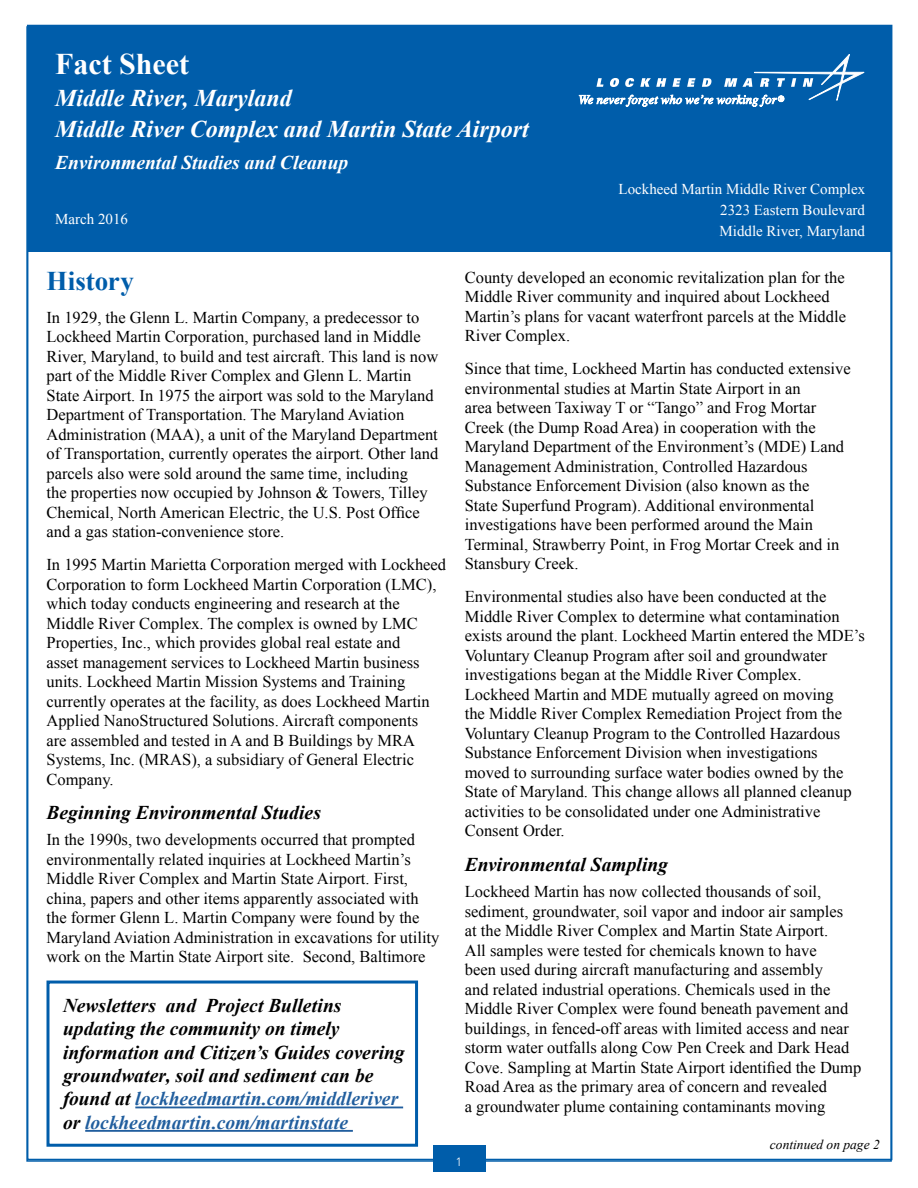
<style>
.page{position:relative;width:918px;height:1188px;background:#fff}
.page>*{position:absolute;margin:0;border:0;box-sizing:border-box;transform-origin:0 0}
.t1{font:700 30px "Times New Roman";color:#fff}
.t2{font:700 27px "Times New Roman";color:#005daa}
.t3{font:italic 700 24px/31.5px "Times New Roman";color:#fff}
.t4{font:italic 700 19.5px/23.4px "Times New Roman";letter-spacing:.005em;color:#000}
.t5{font:italic 700 19.5px "Times New Roman";color:#fff}
.t6{font:16.5px/19.5px "Times New Roman";color:#000}
.t7{font:15px/21px "Times New Roman";color:#fff;text-align:justify}
.t8{font:italic 13.5px "Times New Roman";color:#000}
.t9{font:300 12px "Avenir";color:#fff}
.s1{color:#215e9e}
</style>
<div class="page">
<div style="left:27px;top:26px;width:865px;height:226px;background:#005daa"></div>
<svg style="left:579px;top:54px;width:286px;height:52px"></svg>
<hr style="left:135px;top:1107px;width:268px;height:1px;background:#215e9e">
<hr style="left:85px;top:1130px;width:268px;height:2px;background:#215e9e">
<div style="left:47px;top:981px;width:371px;height:166px;border:3px solid #005daa"></div>
<div style="left:433px;top:1145px;width:52px;height:27px;background:#005daa"></div>
<h1 class="t1" style="left:55px;top:44px;width:136px">Fact Sheet</h1>
<h3 class="t3" style="left:55px;top:81px;width:475px">Middle River, Maryland<br>Middle River Complex and Martin State Airport</h3>
<p class="t5" style="left:55px;top:149px;width:295px">Environmental Studies and Cleanup</p>
<p class="t7" style="left:55px;top:209px;width:74px">March 2016</p>
<p class="t7" style="left:720px;top:178px;width:147px;text-indent:-101px">Lockheed Martin Middle River Complex 2323 Eastern Boulevard Middle River, Maryland</p>
<h2 class="t2" style="left:47px;top:262px;width:89px">History</h2>
<p class="t6" style="left:47px;top:307px;width:393px">In 1929, the Glenn L. Martin Company, a predecessor to Lockheed Martin Corporation, purchased land in Middle River, Maryland, to build and test aircraft. This land is now part of the Middle River Complex and Glenn L. Martin State Airport. In 1975 the airport was sold to the Maryland Department of Transportation. The Maryland Aviation Administration (MAA), a unit of the Maryland Department of Transportation, currently operates the airport. Other land parcels also were sold around the same time, including<br>the properties now occupied by Johnson &amp; Towers, Tilley Chemical, North American Electric, the U.S. Post Office and a gas station-convenience store.</p>
<p class="t6" style="left:47px;top:555px;width:401px">In 1995 Martin Marietta Corporation merged with Lockheed Corporation to form Lockheed Martin Corporation (LMC), which today conducts engineering and research at the Middle River Complex. The complex is owned by LMC Properties, Inc., which provides global real estate and<br>asset management services to Lockheed Martin business units. Lockheed Martin Mission Systems and Training currently operates at the facility, as does Lockheed Martin Applied NanoStructured Solutions. Aircraft components<br>are assembled and tested in A and B Buildings by MRA Systems, Inc. (MRAS), a subsidiary of General Electric Company.</p>
<p class="t4" style="left:47px;top:800px;width:276px">Beginning Environmental Studies</p>
<p class="t6" style="left:47px;top:830px;width:394px">In the 1990s, two developments occurred that prompted environmentally related inquiries at Lockheed Martin’s Middle River Complex and Martin State Airport. First, china, papers and other items apparently associated with the former Glenn L. Martin Company were found by the Maryland Aviation Administration in excavations for utility work on the Martin State Airport site. Second, Baltimore</p>
<p class="t4" style="left:63px;top:993px;width:343px">Newsletters and Project Bulletins updating the community on timely information and Citizen’s Guides covering groundwater, soil and sediment can be found at <span class="s1">lockheedmartin.com/middleriver </span>or <span class="s1">lockheedmartin.com/martinstate</span></p>
<p class="t6" style="left:465px;top:267px;width:383px">County developed an economic revitalization plan for the Middle River community and inquired about Lockheed Martin’s plans for vacant waterfront parcels at the Middle River Complex.</p>
<p class="t6" style="left:465px;top:359px;width:387px">Since that time, Lockheed Martin has conducted extensive environmental studies at Martin State Airport in an<br>area between Taxiway T or “Tango” and Frog Mortar Creek (the Dump Road Area) in cooperation with the Maryland Department of the Environment’s (MDE) Land Management Administration, Controlled Hazardous Substance Enforcement Division (also known as the<br>State Superfund Program). Additional environmental investigations have been performed around the Main Terminal, Strawberry Point, in Frog Mortar Creek and in Stansbury Creek.</p>
<p class="t6" style="left:465px;top:587px;width:402px">Environmental studies also have been conducted at the Middle River Complex to determine what contamination exists around the plant. Lockheed Martin entered the MDE’s Voluntary Cleanup Program after soil and groundwater investigations began at the Middle River Complex.<br>Lockheed Martin and MDE mutually agreed on moving<br>the Middle River Complex Remediation Project from the Voluntary Cleanup Program to the Controlled Hazardous Substance Enforcement Division when investigations moved to surrounding surface water bodies owned by the State of Maryland. This change allows all planned cleanup activities to be consolidated under one Administrative Consent Order.</p>
<p class="t4" style="left:465px;top:852px;width:205px">Environmental Sampling</p>
<p class="t6" style="left:465px;top:882px;width:398px">Lockheed Martin has now collected thousands of soil, sediment, groundwater, soil vapor and indoor air samples<br>at the Middle River Complex and Martin State Airport.<br>All samples were tested for chemicals known to have<br>been used during aircraft manufacturing and assembly<br>and related industrial operations. Chemicals used in the Middle River Complex were found beneath pavement and buildings, in fenced-off areas with limited access and near storm water outfalls along Cow Pen Creek and Dark Head Cove. Sampling at Martin State Airport identified the Dump Road Area as the primary area of concern and revealed<br>a groundwater plume containing contaminants moving</p>
<p class="t9" style="left:456px;top:1155px;width:8px">1</p>
<p class="t8" style="left:770px;top:1135px;width:111px">continued on page 2</p>
</div>
